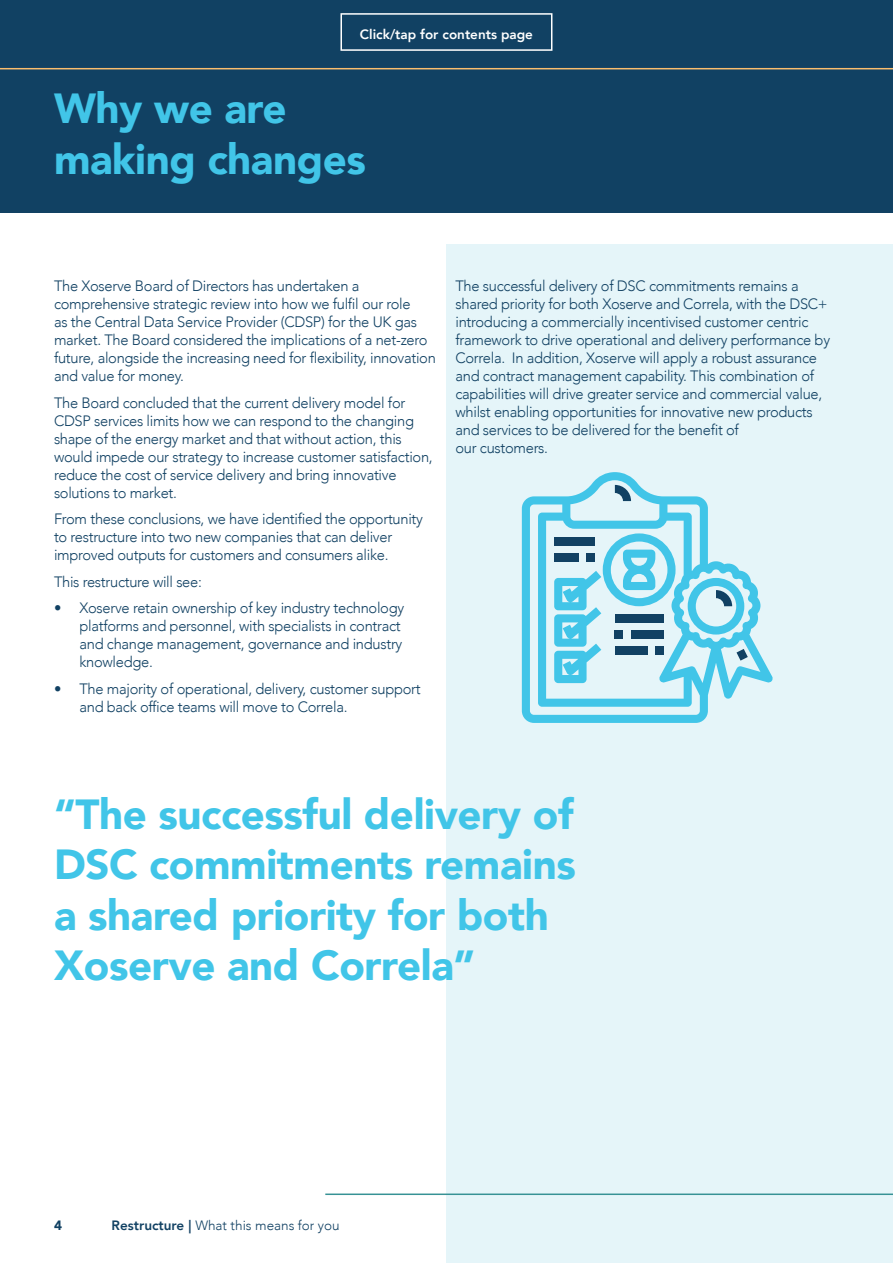
<style>
.page{position:relative;width:893px;height:1263px;background:#fff}
.page>*{position:absolute;margin:0;border:0;box-sizing:border-box;transform-origin:0 0}
.t1{font:900 42px/50.4px "Avenir";letter-spacing:-.01em;color:#41c5e8}
.t2{font:300 15px/18px "Avenir";letter-spacing:-.02em;color:#114163}
.t3{font:300 13.5px "Avenir";color:#114163}
.t4{font:800 13.5px "Avenir";color:#fff}
.t5{font:900 13.5px "Avenir";color:#114163}
.s1{font-weight:800}
</style>
<div class="page">
<div style="left:0;top:0;width:893px;height:213px;background:#114163"></div>
<div style="left:446px;top:244px;width:447px;height:1019px;background:#e5f5f9"></div>
<hr style="left:0;top:68px;width:893px;height:1px;background:#f9bd6e">
<hr style="left:325px;top:1193px;width:568px;height:2px;background:#379295">
<svg style="left:522px;top:472px;width:251px;height:251px"></svg>
<svg style="left:554px;top:533px;width:121px;height:150px"></svg>
<div style="left:554px;top:537px;width:41px;height:9px;background:#114163"></div>
<div style="left:554px;top:554px;width:24px;height:8px;background:#114163"></div>
<div style="left:587px;top:554px;width:8px;height:8px;background:#114163"></div>
<div style="left:615px;top:614px;width:48px;height:8px;background:#114163"></div>
<div style="left:631px;top:630px;width:32px;height:9px;background:#114163"></div>
<div style="left:615px;top:630px;width:8px;height:9px;background:#114163"></div>
<div style="left:615px;top:647px;width:32px;height:8px;background:#114163"></div>
<div style="left:655px;top:647px;width:8px;height:8px;background:#114163"></div>
<svg style="left:615px;top:485px;width:16px;height:16px"></svg>
<svg style="left:736px;top:649px;width:12px;height:12px"></svg>
<div style="left:340px;top:13px;width:212px;height:38px;border:2px solid #fff"></div>
<p class="t4" style="left:360px;top:24px;width:175px">Click/tap for contents page</p>
<h1 class="t1" style="left:54px;top:82px;width:313px">Why we are making changes</h1>
<p class="t2" style="left:54px;top:277px;width:383px">The Xoserve Board of Directors has undertaken a comprehensive strategic review into how we fulfil our role<br>as the Central Data Service Provider (CDSP) for the UK gas market. The Board considered the implications of a net-zero future, alongside the increasing need for flexibility, innovation and value for money.</p>
<p class="t2" style="left:54px;top:394px;width:380px">The Board concluded that the current delivery model for CDSP services limits how we can respond to the changing shape of the energy market and that without action, this would impede our strategy to increase customer satisfaction, reduce the cost of service delivery and bring innovative solutions to market.</p>
<p class="t2" style="left:54px;top:510px;width:370px">From these conclusions, we have identified the opportunity to restructure into two new companies that can deliver improved outputs for customers and consumers alike.</p>
<p class="t2" style="left:54px;top:573px;width:149px">This restructure will see:</p>
<p class="t2" style="left:80px;top:599px;width:326px;text-indent:-26px">• Xoserve retain ownership of key industry technology platforms and personnel, with specialists in contract and change management, governance and industry knowledge.</p>
<p class="t2" style="left:80px;top:680px;width:343px;text-indent:-26px">• The majority of operational, delivery, customer support and back office teams will move to Correla.</p>
<p class="t2" style="left:455px;top:277px;width:376px">The successful delivery of DSC commitments remains a shared priority for both Xoserve and Correla, with the DSC+ introducing a commercially incentivised customer centric framework to drive operational and delivery performance by Correla. In addition, Xoserve will apply a robust assurance and contract management capability. This combination of capabilities will drive greater service and commercial value, whilst enabling opportunities for innovative new products and services to be delivered for the benefit of<br>our customers.</p>
<h1 class="t1" style="left:54px;top:788px;width:523px">“The successful delivery of<br>DSC commitments remains a shared priority for both<br>Xoserve and Correla”</h1>
<p class="t5" style="left:54px;top:1214px;width:9px">4</p>
<p class="t3" style="left:112px;top:1217px;width:230px"><span class="s1">Restructure |</span> What this means for you</p>
</div>
